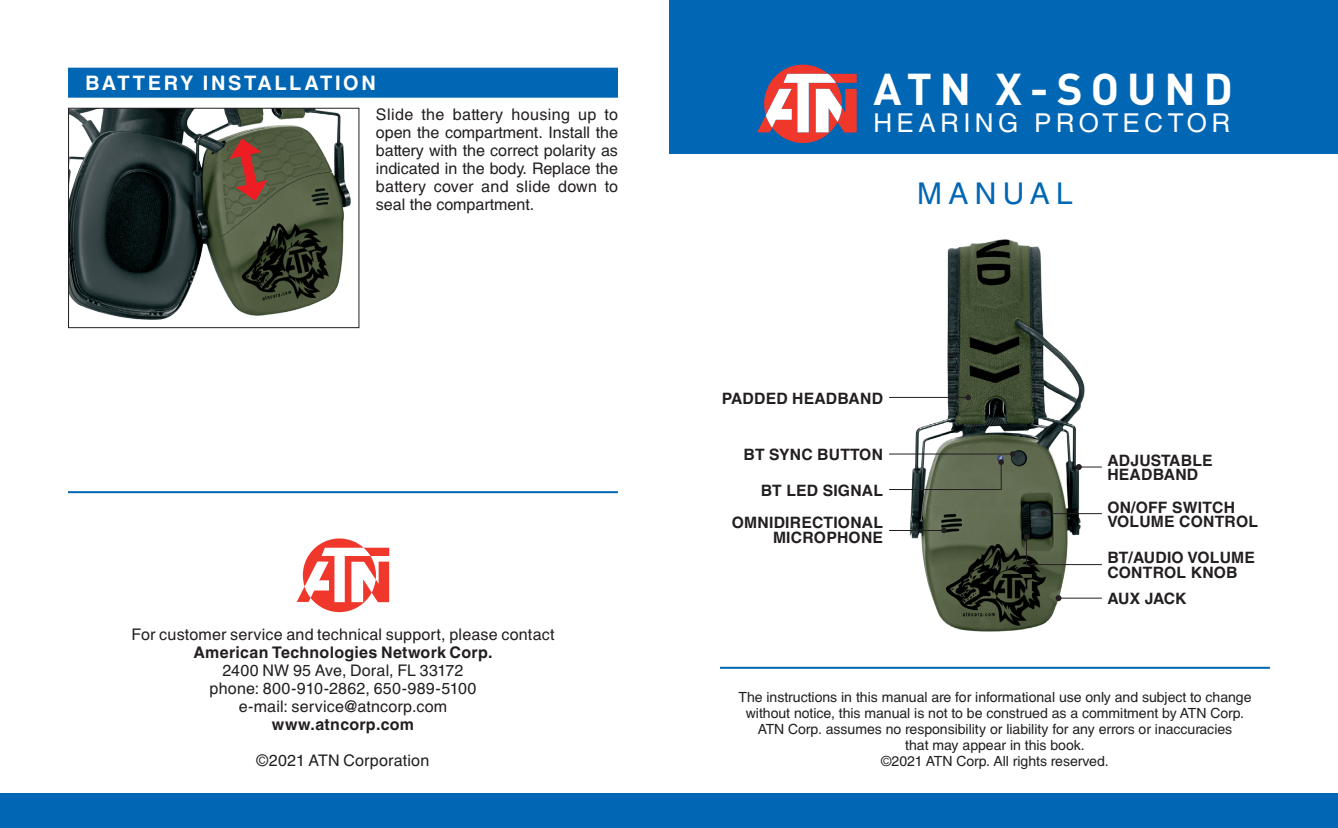
<style>
.page{position:relative;width:1338px;height:828px;background:#fff}
.page>*{position:absolute;margin:0;border:0;box-sizing:border-box;transform-origin:0 0}
.t1{font:700 44px "DIN Pro";letter-spacing:.18em;color:#fff}
.t2{font:30px "Helvetica C";letter-spacing:.215em;color:#0166b3}
.t3{font:26px "Helvetica C";letter-spacing:.17em;color:#fff}
.t4{font:700 20px "Helvetica C";letter-spacing:.135em;color:#fff}
.t5{font:16px/18px "Helvetica C";letter-spacing:.015em;color:#231f20;text-align:justify}
.t6{font:700 16px "Helvetica C";letter-spacing:.015em;color:#231f20}
.t7{font:700 15.6px/14.6px "Helvetica C";letter-spacing:.015em;color:#231f20}
.t8{font:14px/16px "Helvetica C";color:#231f20;text-align:center}
</style>
<div class="page">
<div style="left:68px;top:68px;width:550px;height:30px;background:#0166b3"></div>
<div style="left:669px;top:0;width:669px;height:153px;background:#0166b3"></div>
<div style="left:0;top:794px;width:1338px;height:34px;background:#0166b3"></div>
<svg style="left:757px;top:65px;width:100px;height:78px"></svg>
<img style="left:908px;top:239px;width:179px;height:393px">
<hr style="left:889px;top:397px;width:79px;height:1px;background:#231f20">
<svg style="left:965px;top:394px;width:6px;height:6px"></svg>
<hr style="left:889px;top:530px;width:55px;height:1px;background:#231f20">
<svg style="left:941px;top:528px;width:6px;height:5px"></svg>
<hr style="left:889px;top:453px;width:124px;height:1px;background:#231f20">
<svg style="left:1010px;top:451px;width:5px;height:6px"></svg>
<svg style="left:889px;top:459px;width:115px;height:31px"></svg>
<svg style="left:1076px;top:464px;width:26px;height:6px"></svg>
<hr style="left:1058px;top:597px;width:44px;height:1px;background:#231f20">
<svg style="left:1055px;top:595px;width:6px;height:6px"></svg>
<hr style="left:1044px;top:513px;width:58px;height:1px;background:#231f20">
<svg style="left:1041px;top:510px;width:6px;height:6px"></svg>
<svg style="left:1024px;top:534px;width:78px;height:31px"></svg>
<svg style="left:297px;top:538px;width:92px;height:74px"></svg>
<hr style="left:720px;top:667px;width:550px;height:2px;background:#0166b3">
<hr style="left:68px;top:491px;width:550px;height:2px;background:#0166b3">
<img style="left:70px;top:110px;width:281px;height:210px">
<div style="left:68px;top:108px;width:291px;height:220px;border:1px solid #231f20"></div>
<svg style="left:230px;top:137px;width:37px;height:65px;background:#8c4839"></svg>
<p class="t4" style="left:85px;top:72px;width:292px">BATTERY INSTALLATION</p>
<p class="t5" style="left:376px;top:105px;width:244px">Slide the battery housing up to open the compartment. Install the battery with the correct polarity as indicated in the body. Replace the battery cover and slide down to seal the compartment.</p>
<p class="t5" style="left:131px;top:625px;width:425px">For customer service and technical support, please contact</p>
<p class="t6" style="left:194px;top:643px;width:300px">American Technologies Network Corp.</p>
<p class="t5" style="left:210px;top:661px;width:268px;text-align:center">2400 NW 95 Ave, Doral, FL 33172 phone: 800-910-2862, 650-989-5100 e-mail: service@atncorp.com</p>
<p class="t6" style="left:272px;top:715px;width:144px">www.atncorp.com</p>
<p class="t5" style="left:257px;top:751px;width:174px">©2021 ATN Corporation</p>
<h1 class="t1" style="left:873px;top:59px;width:361px">ATN X-SOUND</h1>
<h3 class="t3" style="left:874px;top:109px;width:358px">HEARING PROTECTOR</h3>
<h2 class="t2" style="left:917px;top:177px;width:157px">MANUAL</h2>
<p class="t7" style="left:722px;top:391px;width:163px">PADDED HEADBAND</p>
<p class="t7" style="left:744px;top:447px;width:141px">BT SYNC BUTTON</p>
<p class="t7" style="left:761px;top:483px;width:124px">BT LED SIGNAL</p>
<p class="t7" style="left:732px;top:515px;width:153px;text-align:right">OMNIDIRECTIONAL<br>MICROPHONE</p>
<p class="t7" style="left:1107px;top:453px;width:107px">ADJUSTABLE<br>HEADBAND</p>
<p class="t7" style="left:1107px;top:500px;width:152px">ON/OFF SWITCH<br>VOLUME CONTROL</p>
<p class="t7" style="left:1107px;top:550px;width:149px">BT/AUDIO VOLUME<br>CONTROL KNOB</p>
<p class="t7" style="left:1107px;top:591px;width:81px">AUX JACK</p>
<p class="t8" style="left:738px;top:689px;width:514px">The instructions in this manual are for informational use only and subject to change without notice, this manual is not to be construed as a commitment by ATN Corp.<br>ATN Corp. assumes no responsibility or liability for any errors or inaccuracies<br>that may appear in this book.<br>©2021 ATN Corp. All rights reserved.</p>
</div>
